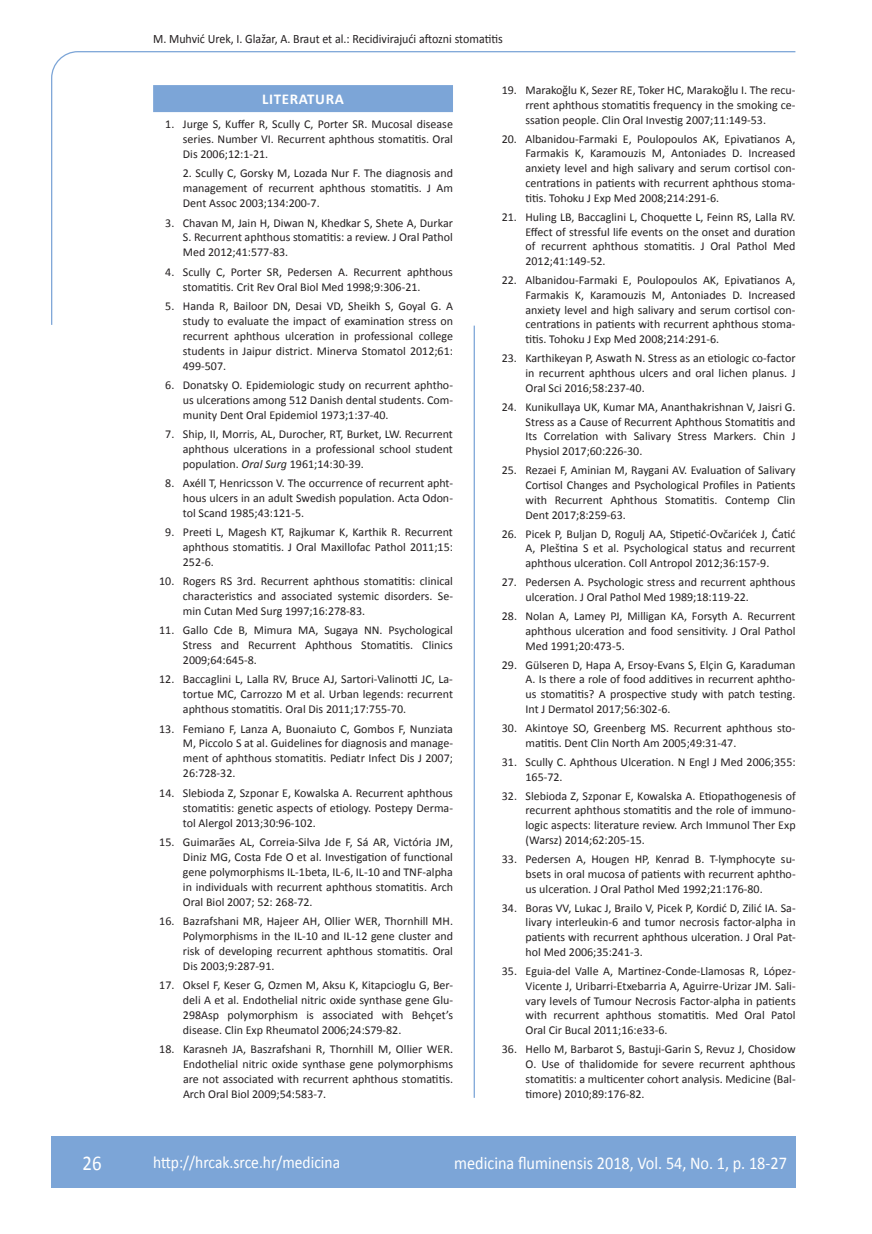
<style>
.page{position:relative;width:872px;height:1234px;background:#fff}
.page>*{position:absolute;margin:0;border:0;box-sizing:border-box;transform-origin:0 0}
.t1{font:21px "Calibri";color:#fff;scale:.9 1}
.t2{font:18px "Calibri";color:#fff;scale:.9 1}
.t3{font:17.25px "Calibri";color:#fff;scale:.9 1}
.t4{font:700 15px "Calibri";letter-spacing:.04em;color:#fff}
.t5{font:12.75px "Calibri";color:#231f20;scale:.94 1}
.t6{font:12px/15px "Calibri";color:#231f20;text-align:justify}
.s1{font-style:italic}
</style>
<div class="page">
<svg style="left:51px;top:51px;width:745px;height:274px"></svg>
<hr style="left:473px;top:325px;width:2px;height:772px;background:#7ca5d7">
<div style="left:51px;top:1135px;width:744px;height:51px;background:#7ca5d7"></div>
<div style="left:153px;top:85px;width:300px;height:27px;background:#7ca5d7"></div>
<p class="t5" style="left:153px;top:30px;width:373px">M. Muhvić Urek, I. Glažar, A. Braut et al.: Recidivirajući aftozni stomatitis</p>
<p class="t4" style="left:262px;top:90px;width:83px">LITERATURA</p>
<p class="t6" style="left:183px;top:116px;width:271px;text-indent:-18px">1. Jurge S, Kuffer R, Scully C, Porter SR. Mucosal disease series. Number VI. Recurrent aphthous stomatitis. Oral Dis 2006;12:1-21.</p>
<p class="t6" style="left:183px;top:165px;width:271px">2. Scully C, Gorsky M, Lozada Nur F. The diagnosis and management of recurrent aphthous stomatitis. J Am Dent Assoc 2003;134:200-7.</p>
<p class="t6" style="left:183px;top:214px;width:271px;text-indent:-18px">3. Chavan M, Jain H, Diwan N, Khedkar S, Shete A, Durkar S. Recurrent aphthous stomatitis: a review. J Oral Pathol Med 2012;41:577-83.</p>
<p class="t6" style="left:183px;top:263px;width:271px;text-indent:-18px">4. Scully C, Porter SR, Pedersen A. Recurrent aphthous stomatitis. Crit Rev Oral Biol Med 1998;9:306-21.</p>
<p class="t6" style="left:183px;top:298px;width:272px;text-indent:-18px">5. Handa R, Bailoor DN, Desai VD, Sheikh S, Goyal G. A study to evaluate the impact of examination stress on recurrent aphthous ulceration in professional college students in Jaipur district. Minerva Stomatol 2012;61:<br>499-507.</p>
<p class="t6" style="left:183px;top:376px;width:272px;text-indent:-18px">6. Donatsky O. Epidemiologic study on recurrent aphtho&shy;us ulcerations among 512 Danish dental students. Com&shy;munity Dent Oral Epidemiol 1973;1:37-40.</p>
<p class="t6" style="left:183px;top:426px;width:271px;text-indent:-18px">7. Ship, II, Morris, AL, Durocher, RT, Burket, LW. Recurrent aphthous ulcerations in a professional school student population. <span class="s1">Oral Surg</span> 1961;14:30-39.</p>
<p class="t6" style="left:183px;top:475px;width:272px;text-indent:-18px">8. Axéll T, Henricsson V. The occurrence of recurrent apht&shy;hous ulcers in an adult Swedish population. Acta Odon&shy;tol Scand 1985;43:121-5.</p>
<p class="t6" style="left:183px;top:524px;width:272px;text-indent:-18px">9. Preeti L, Magesh KT, Rajkumar K, Karthik R. Recurrent aphthous stomatitis. J Oral Maxillofac Pathol 2011;15:<br>252-6.</p>
<p class="t6" style="left:183px;top:573px;width:271px;text-indent:-24px">10. Rogers RS 3rd. Recurrent aphthous stomatitis: clinical characteristics and associated systemic disorders. Se&shy;min Cutan Med Surg 1997;16:278-83.</p>
<p class="t6" style="left:183px;top:622px;width:271px;text-indent:-24px">11. Gallo Cde B, Mimura MA, Sugaya NN. Psychological Stress and Recurrent Aphthous Stomatitis. Clinics 2009;64:645-8.</p>
<p class="t6" style="left:183px;top:671px;width:271px;text-indent:-24px">12. Baccaglini L, Lalla RV, Bruce AJ, Sartori-Valinotti JC, La&shy;tortue MC, Carrozzo M et al. Urban legends: recurrent aphthous stomatitis. Oral Dis 2011;17:755-70.</p>
<p class="t6" style="left:183px;top:720px;width:271px;text-indent:-24px">13. Femiano F, Lanza A, Buonaiuto C, Gombos F, Nunziata M, Piccolo S at al. Guidelines for diagnosis and manage&shy;ment of aphthous stomatitis. Pediatr Infect Dis J 2007; 26:728-32.</p>
<p class="t6" style="left:183px;top:784px;width:271px;text-indent:-24px">14. Slebioda Z, Szponar E, Kowalska A. Recurrent aphthous stomatitis: genetic aspects of etiology. Postepy Derma&shy;tol Alergol 2013;30:96-102.</p>
<p class="t6" style="left:183px;top:833px;width:271px;text-indent:-24px">15. Guimarães AL, Correia-Silva Jde F, Sá AR, Victória JM, Diniz MG, Costa Fde O et al. Investigation of functional gene polymorphisms IL-1beta, IL-6, IL-10 and TNF-alpha in individuals with recurrent aphthous stomatitis. Arch Oral Biol 2007; 52: 268-72.</p>
<p class="t6" style="left:183px;top:912px;width:271px;text-indent:-24px">16. Bazrafshani MR, Hajeer AH, Ollier WER, Thornhill MH.<br>Polymorphisms in the IL-10 and IL-12 gene cluster and risk of developing recurrent aphthous stomatitis. Oral Dis 2003;9:287-91.</p>
<p class="t6" style="left:183px;top:976px;width:272px;text-indent:-24px">17. Oksel F, Keser G, Ozmen M, Aksu K, Kitapcioglu G, Ber&shy;deli A et al. Endothelial nitric oxide synthase gene Glu-298Asp polymorphism is associated with Behçet’s disease. Clin Exp Rheumatol 2006;24:S79-82.</p>
<p class="t6" style="left:183px;top:1040px;width:271px;text-indent:-24px">18. Karasneh JA, Baszrafshani R, Thornhill M, Ollier WER.<br>Endothelial nitric oxide synthase gene polymorphisms are not associated with recurrent aphthous stomatitis.<br>Arch Oral Biol 2009;54:583-7.</p>
<p class="t6" style="left:525px;top:82px;width:271px;text-indent:-24px">19. Marakoğlu K, Sezer RE, Toker HC, Marakoğlu I. The recu&shy;rrent aphthous stomatitis frequency in the smoking ce&shy;ssation people. Clin Oral Investig 2007;11:149-53.</p>
<p class="t6" style="left:525px;top:131px;width:272px;text-indent:-24px">20. Albanidou-Farmaki E, Poulopoulos AK, Epivatianos A, Farmakis K, Karamouzis M, Antoniades D. Increased anxiety level and high salivary and serum cortisol con&shy;centrations in patients with recurrent aphthous stoma&shy;titis. Tohoku J Exp Med 2008;214:291-6.</p>
<p class="t6" style="left:525px;top:209px;width:271px;text-indent:-24px">21. Huling LB, Baccaglini L, Choquette L, Feinn RS, Lalla RV.<br>Effect of stressful life events on the onset and duration of recurrent aphthous stomatitis. J Oral Pathol Med 2012;41:149-52.</p>
<p class="t6" style="left:525px;top:272px;width:272px;text-indent:-24px">22. Albanidou-Farmaki E, Poulopoulos AK, Epivatianos A, Farmakis K, Karamouzis M, Antoniades D. Increased anxiety level and high salivary and serum cortisol con&shy;centrations in patients with recurrent aphthous stoma&shy;titis. Tohoku J Exp Med 2008;214:291-6.</p>
<p class="t6" style="left:525px;top:350px;width:271px;text-indent:-24px">23. Karthikeyan P, Aswath N. Stress as an etiologic co-factor in recurrent aphthous ulcers and oral lichen planus. J Oral Sci 2016;58:237-40.</p>
<p class="t6" style="left:525px;top:399px;width:271px;text-indent:-24px">24. Kunikullaya UK, Kumar MA, Ananthakrishnan V, Jaisri G.<br>Stress as a Cause of Recurrent Aphthous Stomatitis and Its Correlation with Salivary Stress Markers. Chin J Physiol 2017;60:226-30.</p>
<p class="t6" style="left:525px;top:462px;width:271px;text-indent:-24px">25. Rezaei F, Aminian M, Raygani AV. Evaluation of Salivary Cortisol Changes and Psychological Profiles in Patients with Recurrent Aphthous Stomatitis. Contemp Clin Dent 2017;8:259-63.</p>
<p class="t6" style="left:525px;top:525px;width:271px;text-indent:-24px">26. Picek P, Buljan D, Rogulj AA, Stipetić-Ovčarićek J, Ćatić A, Pleština S et al. Psychological status and recurrent aphthous ulceration. Coll Antropol 2012;36:157-9.</p>
<p class="t6" style="left:525px;top:574px;width:271px;text-indent:-24px">27. Pedersen A. Psychologic stress and recurrent aphthous ulceration. J Oral Pathol Med 1989;18:119-22.</p>
<p class="t6" style="left:525px;top:608px;width:271px;text-indent:-24px">28. Nolan A, Lamey PJ, Milligan KA, Forsyth A. Recurrent aphthous ulceration and food sensitivity. J Oral Pathol Med 1991;20:473-5.</p>
<p class="t6" style="left:525px;top:656px;width:271px;text-indent:-24px">29. Gülseren D, Hapa A, Ersoy-Evans S, Elçin G, Karaduman A. Is there a role of food additives in recurrent aphtho&shy;us stomatitis? A prospective study with patch testing.<br>Int J Dermatol 2017;56:302-6.</p>
<p class="t6" style="left:525px;top:720px;width:271px;text-indent:-24px">30. Akintoye SO, Greenberg MS. Recurrent aphthous sto&shy;matitis. Dent Clin North Am 2005;49:31-47.</p>
<p class="t6" style="left:525px;top:753px;width:272px;text-indent:-24px">31. Scully C. Aphthous Ulceration. N Engl J Med 2006;355:<br>165-72.</p>
<p class="t6" style="left:525px;top:787px;width:271px;text-indent:-24px">32. Slebioda Z, Szponar E, Kowalska A. Etiopathogenesis of recurrent aphthous stomatitis and the role of immuno&shy;logic aspects: literature review. Arch Immunol Ther Exp (Warsz) 2014;62:205-15.</p>
<p class="t6" style="left:525px;top:851px;width:271px;text-indent:-24px">33. Pedersen A, Hougen HP, Kenrad B. T-lymphocyte su&shy;bsets in oral mucosa of patients with recurrent aphtho&shy;us ulceration. J Oral Pathol Med 1992;21:176-80.</p>
<p class="t6" style="left:525px;top:899px;width:271px;text-indent:-24px">34. Boras VV, Lukac J, Brailo V, Picek P, Kordić D, Zilić IA. Sa&shy;livary interleukin-6 and tumor necrosis factor-alpha in patients with recurrent aphthous ulceration. J Oral Pat&shy;hol Med 2006;35:241-3.</p>
<p class="t6" style="left:525px;top:962px;width:272px;text-indent:-24px">35. Eguia-del Valle A, Martinez-Conde-Llamosas R, López-Vicente J, Uribarri-Etxebarria A, Aguirre-Urizar JM. Sali&shy;vary levels of Tumour Necrosis Factor-alpha in patients with recurrent aphthous stomatitis. Med Oral Patol Oral Cir Bucal 2011;16:e33-6.</p>
<p class="t6" style="left:525px;top:1040px;width:272px;text-indent:-24px">36. Hello M, Barbarot S, Bastuji-Garin S, Revuz J, Chosidow O. Use of thalidomide for severe recurrent aphthous stomatitis: a multicenter cohort analysis. Medicine (Bal&shy;timore) 2010;89:176-82.</p>
<h1 class="t1" style="left:82px;top:1149px;width:23px">26</h1>
<h3 class="t3" style="left:153px;top:1150px;width:209px">http://hrcak.srce.hr/medicina</h3>
<h2 class="t2" style="left:454px;top:1151px;width:371px">medicina fluminensis 2018, Vol. 54, No. 1, p. 18-27</h2>
</div>
